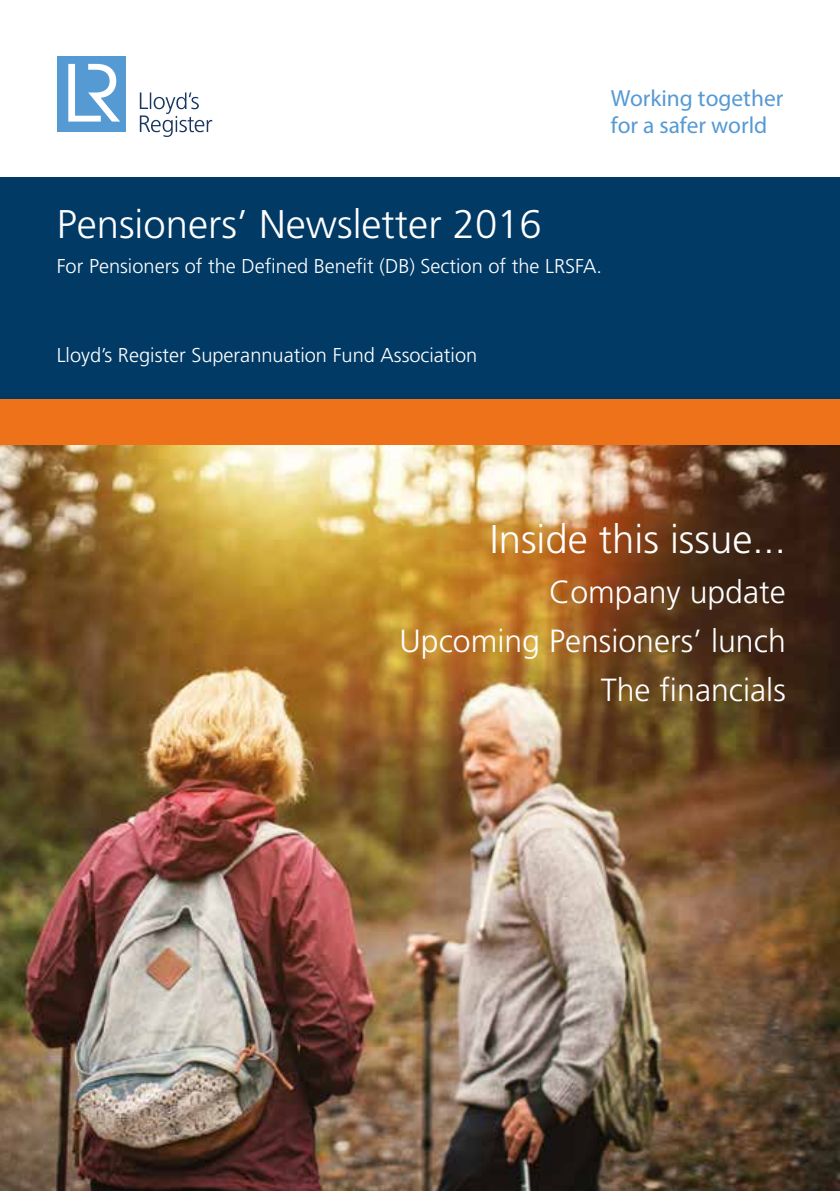
<style>
.page{position:relative;width:840px;height:1191px;background:#fff}
.page>*{position:absolute;margin:0;border:0;box-sizing:border-box;transform-origin:0 0}
.t1{font:300 40px "Frutiger LT Std";color:#fff}
.t2{font:300 32px/49.4px "Frutiger LT Std";color:#fff;text-align:right}
.t3{font:23.4px/26.6px "Frutiger LT";color:#569ad4}
.t4{font:300 20px "Frutiger LT Std";color:#fff}
</style>
<div class="page">
<img style="left:0;top:445px;width:839px;height:746px">
<div style="left:0;top:177px;width:839px;height:222px;background:#003a65"></div>
<div style="left:57px;top:56px;width:69px;height:76px;background:#569ad4"></div>
<svg style="left:68px;top:64px;width:52px;height:58px"></svg>
<svg style="left:140px;top:92px;width:72px;height:45px"></svg>
<div style="left:0;top:399px;width:839px;height:46px;background:#ee7219"></div>
<p class="t3" style="left:610px;top:85px;width:174px">Working together for a safer world</p>
<h1 class="t1" style="left:57px;top:202px;width:486px">Pensioners’ Newsletter 2016</h1>
<p class="t4" style="left:57px;top:255px;width:546px">For Pensioners of the Defined Benefit (DB) Section of the LRSFA.</p>
<p class="t4" style="left:57px;top:344px;width:422px">Lloyd’s Register Superannuation Fund Association</p>
<h1 class="t1" style="left:489px;top:517px;width:297px">Inside this issue...</h1>
<h2 class="t2" style="left:399px;top:567px;width:387px">Company update<br>Upcoming Pensioners’ lunch<br>The financials</h2>
</div>
